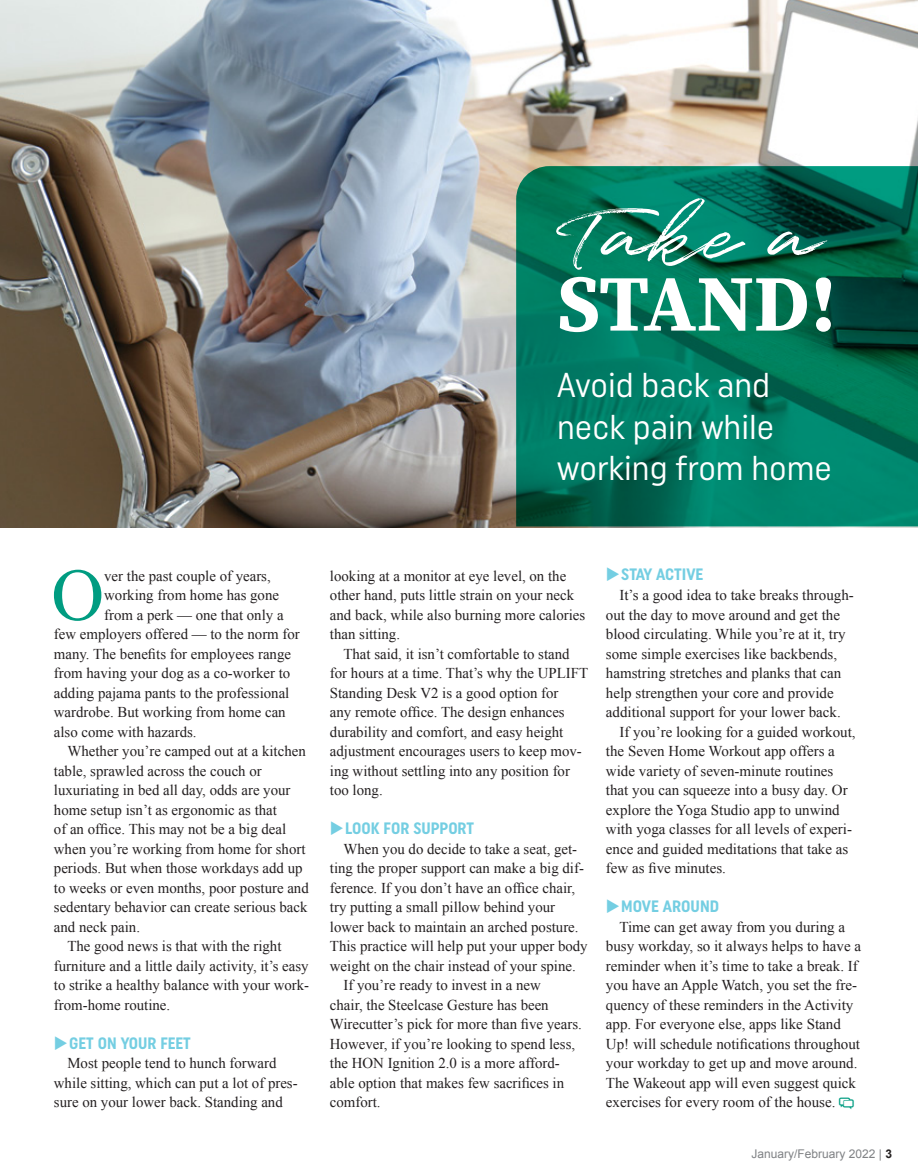
<style>
.page{position:relative;width:918px;height:1175px;background:#fff}
.page>*{position:absolute;margin:0;border:0;box-sizing:border-box;transform-origin:0 0}
.t1{font:87px "Quentin";color:#fff}
.t2{font:700 79.5px "Source Serif Pro";letter-spacing:-.015em;color:#fff}
.t3{font:73.95px "Times New Roman";color:#009c81}
.t4{font:34.5px/41.4px "Uniform Condensed";color:#fff}
.t5{font:700 16.5px "Uniform Condensed";color:#74cee2}
.t6{font:15px/19.5px "Times New Roman";color:#231f20}
.t7{font:12px "Arial";color:#808285}
.s1{font-weight:700;color:#231f20}
</style>
<div class="page">
<img style="left:0;top:0;width:918px;height:528px">
<svg style="left:516px;top:166px;width:402px;height:360px;background:#01735a"></svg>
<h1 class="t1" style="left:557px;top:177px;width:267px">Take a</h1>
<h2 class="t2" style="left:557px;top:249px;width:282px">STAND!</h2>
<h3 class="t4" style="left:557px;top:364px;width:276px">Avoid back and neck pain while working from home</h3>
<h3 class="t3" style="left:51px;top:545px;width:54px">O</h3>
<p class="t6" style="left:104px;top:566px;width:168px">ver the past couple of years,</p>
<p class="t6" style="left:104px;top:585px;width:176px">working from home has gone</p>
<p class="t6" style="left:104px;top:605px;width:181px">from a perk — one that only a</p>
<p class="t6" style="left:54px;top:624px;width:247px">few employers offered — to the norm for</p>
<p class="t6" style="left:54px;top:644px;width:239px">many. The benefits for employees range</p>
<p class="t6" style="left:54px;top:663px;width:238px">from having your dog as a co-worker to</p>
<p class="t6" style="left:54px;top:683px;width:237px">adding pajama pants to the professional</p>
<p class="t6" style="left:54px;top:702px;width:233px">wardrobe. But working from home can</p>
<p class="t6" style="left:54px;top:722px;width:144px">also come with hazards.</p>
<p class="t6" style="left:67px;top:741px;width:240px">Whether you’re camped out at a kitchen</p>
<p class="t6" style="left:54px;top:761px;width:209px">table, sprawled across the couch or</p>
<p class="t6" style="left:54px;top:780px;width:238px">luxuriating in bed all day, odds are your</p>
<p class="t6" style="left:54px;top:800px;width:225px">home setup isn’t as ergonomic as that</p>
<p class="t6" style="left:54px;top:819px;width:234px">of an office. This may not be a big deal</p>
<p class="t6" style="left:54px;top:839px;width:253px">when you’re working from home for short</p>
<p class="t6" style="left:54px;top:858px;width:250px">periods. But when those workdays add up</p>
<p class="t6" style="left:54px;top:878px;width:256px">to weeks or even months, poor posture and</p>
<p class="t6" style="left:54px;top:897px;width:255px">sedentary behavior can create serious back</p>
<p class="t6" style="left:54px;top:916px;width:88px">and neck pain.</p>
<p class="t6" style="left:67px;top:936px;width:216px">The good news is that with the right</p>
<p class="t6" style="left:54px;top:955px;width:256px">furniture and a little daily activity, it’s easy</p>
<p class="t6" style="left:54px;top:975px;width:257px">to strike a healthy balance with your work-</p>
<p class="t6" style="left:54px;top:994px;width:118px">from-home routine.</p>
<p class="t5" style="left:54px;top:1033px;width:138px">◆GET ON YOUR FEET</p>
<p class="t6" style="left:54px;top:1053px;width:245px;text-indent:14px">Most people tend to hunch forward while sitting, which can put a lot of pres&shy;sure on your lower back. Standing and</p>
<p class="t6" style="left:330px;top:566px;width:257px">looking at a monitor at eye level, on the other hand, puts little strain on your neck and back, while also burning more calories than sitting.</p>
<p class="t6" style="left:330px;top:644px;width:260px;text-indent:14px">That said, it isn’t comfortable to stand for hours at a time. That’s why the UPLIFT Standing Desk V2 is a good option for<br>any remote office. The design enhances durability and comfort, and easy height adjustment encourages users to keep mov&shy;ing without settling into any position for too long.</p>
<p class="t5" style="left:330px;top:818px;width:146px">◆LOOK FOR SUPPORT</p>
<p class="t6" style="left:343px;top:839px;width:235px">When you do decide to take a seat, get-</p>
<p class="t6" style="left:330px;top:858px;width:256px">ting the proper support can make a big dif-</p>
<p class="t6" style="left:330px;top:878px;width:247px">ference. If you don’t have an office chair,</p>
<p class="t6" style="left:330px;top:897px;width:227px">try putting a small pillow behind your</p>
<p class="t6" style="left:330px;top:917px;width:250px">lower back to maintain an arched posture.</p>
<p class="t6" style="left:330px;top:936px;width:259px">This practice will help put your upper body</p>
<p class="t6" style="left:330px;top:956px;width:247px">weight on the chair instead of your spine.</p>
<p class="t6" style="left:343px;top:975px;width:199px">If you’re ready to invest in a new</p>
<p class="t6" style="left:330px;top:995px;width:220px">chair, the Steelcase Gesture has been</p>
<p class="t6" style="left:330px;top:1014px;width:253px">Wirecutter’s pick for more than five years.</p>
<p class="t6" style="left:330px;top:1034px;width:247px">However, if you’re looking to spend less,</p>
<p class="t6" style="left:330px;top:1053px;width:231px">the HON Ignition 2.0 is a more afford-</p>
<p class="t6" style="left:330px;top:1073px;width:236px">able option that makes few sacrifices in</p>
<p class="t6" style="left:330px;top:1092px;width:52px">comfort.</p>
<p class="t5" style="left:606px;top:564px;width:99px">◆STAY ACTIVE</p>
<p class="t6" style="left:619px;top:585px;width:236px">It’s a good idea to take breaks through-</p>
<p class="t6" style="left:606px;top:605px;width:236px">out the day to move around and get the</p>
<p class="t6" style="left:606px;top:624px;width:241px">blood circulating. While you’re at it, try</p>
<p class="t6" style="left:606px;top:644px;width:233px">some simple exercises like backbends,</p>
<p class="t6" style="left:606px;top:663px;width:237px">hamstring stretches and planks that can</p>
<p class="t6" style="left:606px;top:683px;width:229px">help strengthen your core and provide</p>
<p class="t6" style="left:606px;top:702px;width:236px">additional support for your lower back.</p>
<p class="t6" style="left:619px;top:722px;width:238px">If you’re looking for a guided workout,</p>
<p class="t6" style="left:606px;top:741px;width:231px">the Seven Home Workout app offers a</p>
<p class="t6" style="left:606px;top:761px;width:229px">wide variety of seven-minute routines</p>
<p class="t6" style="left:606px;top:780px;width:243px">that you can squeeze into a busy day. Or</p>
<p class="t6" style="left:606px;top:800px;width:235px">explore the Yoga Studio app to unwind</p>
<p class="t6" style="left:606px;top:819px;width:248px">with yoga classes for all levels of experi-</p>
<p class="t6" style="left:606px;top:839px;width:244px">ence and guided meditations that take as</p>
<p class="t6" style="left:606px;top:858px;width:121px">few as five minutes.</p>
<p class="t5" style="left:606px;top:896px;width:115px">◆MOVE AROUND</p>
<p class="t6" style="left:606px;top:917px;width:257px;text-indent:14px">Time can get away from you during a busy workday, so it always helps to have a reminder when it’s time to take a break. If you have an Apple Watch, you set the fre&shy;quency of these reminders in the Activity app. For everyone else, apps like Stand Up! will schedule notifications throughout your workday to get up and move around.<br>The Wakeout app will even suggest quick exercises for every room of the house.</p>
<p class="t7" style="left:752px;top:1145px;width:142px">January/February 2022 | <span class="s1">3</span></p>
</div>
